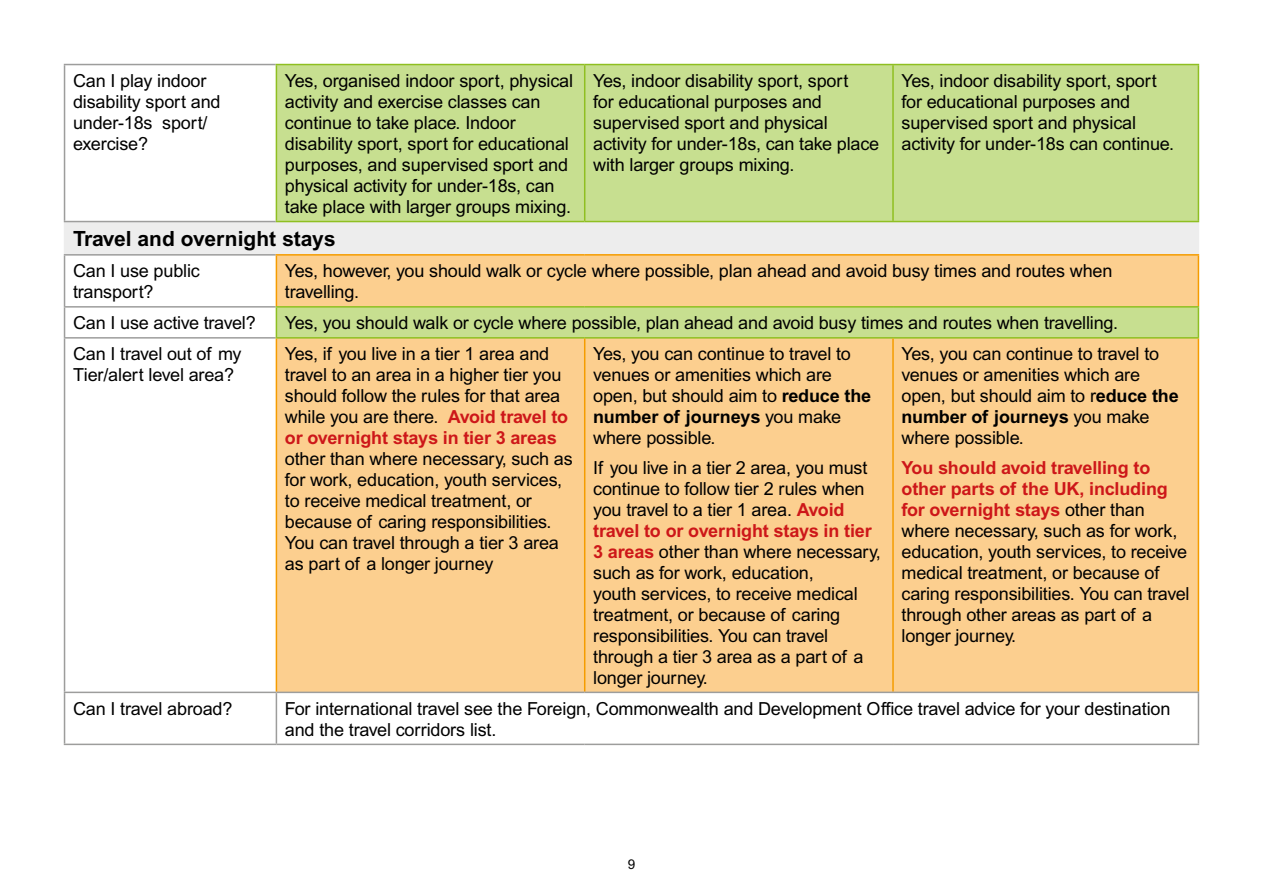
<style>
.page{position:relative;width:1263px;height:893px;background:#fff}
.page>*{position:absolute;margin:0;border:0;box-sizing:border-box;transform-origin:0 0}
.H1_table_header{font:700 21px "Arial SFMT";color:#000}
.P_table_body{font:18px/21px "Arial SFMT";letter-spacing:-.01em;color:#000}
.t1{font:13.5px "Arial SFMT";color:#000}
.s1{font-weight:700;color:#cd1719}
.s2{font-weight:700}
</style>
<div class="page">
<div style="left:277px;top:65px;width:921px;height:156px;background:#c7df90"></div>
<div style="left:65px;top:222px;width:1133px;height:33px;background:#ededed"></div>
<svg style="left:277px;top:256px;width:921px;height:436px;background:#f8d08f"></svg>
<hr style="left:64px;top:222px;width:1px;height:32px;background:#ededed">
<hr style="left:1198px;top:222px;width:1px;height:32px;background:#ededed">
<hr style="left:64px;top:64px;width:212px;height:1px;background:#9d9d9c">
<hr style="left:64px;top:65px;width:1px;height:156px;background:#9d9d9c">
<hr style="left:64px;top:254px;width:212px;height:2px;background:#9d9d9c">
<hr style="left:64px;top:256px;width:1px;height:50px;background:#9d9d9c">
<hr style="left:64px;top:306px;width:212px;height:2px;background:#9d9d9c">
<hr style="left:64px;top:744px;width:212px;height:1px;background:#9d9d9c">
<svg style="left:64px;top:308px;width:1px;height:29px"></svg>
<hr style="left:64px;top:337px;width:212px;height:2px;background:#9d9d9c">
<hr style="left:64px;top:339px;width:1px;height:353px;background:#9d9d9c">
<hr style="left:64px;top:692px;width:212px;height:1px;background:#9d9d9c">
<hr style="left:64px;top:693px;width:1px;height:51px;background:#9d9d9c">
<hr style="left:276px;top:64px;width:309px;height:1px;background:#8fbf21">
<hr style="left:276px;top:65px;width:1px;height:156px;background:#8fbf21">
<hr style="left:585px;top:64px;width:308px;height:1px;background:#8fbf21">
<hr style="left:584px;top:65px;width:1px;height:156px;background:#8fbf21">
<hr style="left:893px;top:64px;width:306px;height:1px;background:#8fbf21">
<hr style="left:892px;top:65px;width:2px;height:156px;background:#8fbf21">
<hr style="left:1198px;top:65px;width:1px;height:156px;background:#8fbf21">
<hr style="left:276px;top:306px;width:309px;height:2px;background:#8fbf21">
<svg style="left:276px;top:308px;width:1px;height:29px"></svg>
<hr style="left:585px;top:306px;width:308px;height:2px;background:#8fbf21">
<hr style="left:893px;top:306px;width:306px;height:2px;background:#8fbf21">
<svg style="left:1198px;top:308px;width:1px;height:29px"></svg>
<hr style="left:276px;top:337px;width:309px;height:2px;background:#8fbf21">
<hr style="left:585px;top:337px;width:308px;height:2px;background:#8fbf21">
<hr style="left:893px;top:337px;width:306px;height:2px;background:#8fbf21">
<hr style="left:276px;top:254px;width:309px;height:2px;background:#f59c00">
<hr style="left:276px;top:256px;width:1px;height:50px;background:#f59c00">
<hr style="left:585px;top:254px;width:308px;height:2px;background:#f59c00">
<hr style="left:893px;top:254px;width:306px;height:2px;background:#f59c00">
<hr style="left:1198px;top:256px;width:1px;height:50px;background:#f59c00">
<hr style="left:893px;top:221px;width:306px;height:1px;background:#8fbf21">
<hr style="left:276px;top:339px;width:1px;height:353px;background:#f59c00">
<hr style="left:584px;top:339px;width:1px;height:353px;background:#f59c00">
<hr style="left:892px;top:339px;width:2px;height:353px;background:#f59c00">
<hr style="left:1198px;top:339px;width:1px;height:353px;background:#f59c00">
<hr style="left:276px;top:221px;width:309px;height:1px;background:#8fbf21">
<hr style="left:585px;top:221px;width:308px;height:1px;background:#8fbf21">
<hr style="left:64px;top:221px;width:212px;height:1px;background:#9d9d9c">
<hr style="left:276px;top:693px;width:1px;height:51px;background:#9d9d9c">
<hr style="left:276px;top:692px;width:309px;height:1px;background:#9d9d9c">
<hr style="left:585px;top:692px;width:308px;height:1px;background:#9d9d9c">
<hr style="left:893px;top:692px;width:306px;height:1px;background:#9d9d9c">
<hr style="left:1198px;top:693px;width:1px;height:51px;background:#9d9d9c">
<hr style="left:276px;top:744px;width:309px;height:1px;background:#9d9d9c">
<hr style="left:585px;top:744px;width:308px;height:1px;background:#9d9d9c">
<hr style="left:893px;top:744px;width:306px;height:1px;background:#9d9d9c">
<p class="P_table_body" style="left:73px;top:70px;width:149px">Can I play indoor disability sport and under-18s sport/ exercise?</p>
<p class="P_table_body" style="left:285px;top:70px;width:290px">Yes, organised indoor sport, physical activity and exercise classes can continue to take place. Indoor disability sport, sport for educational purposes, and supervised sport and physical activity for under-18s, can take place with larger groups mixing.</p>
<p class="P_table_body" style="left:593px;top:70px;width:288px">Yes, indoor disability sport, sport<br>for educational purposes and supervised sport and physical activity for under-18s, can take place with larger groups mixing.</p>
<p class="P_table_body" style="left:901px;top:70px;width:274px">Yes, indoor disability sport, sport for educational purposes and supervised sport and physical activity for under-18s can continue.</p>
<h1 class="H1_table_header" style="left:73px;top:227px;width:264px">Travel and overnight stays</h1>
<p class="P_table_body" style="left:73px;top:260px;width:128px">Can I use public transport?</p>
<p class="P_table_body" style="left:285px;top:260px;width:829px">Yes, however, you should walk or cycle where possible, plan ahead and avoid busy times and routes when travelling.</p>
<p class="P_table_body" style="left:73px;top:312px;width:184px">Can I use active travel?</p>
<p class="P_table_body" style="left:285px;top:312px;width:835px">Yes, you should walk or cycle where possible, plan ahead and avoid busy times and routes when travelling.</p>
<p class="P_table_body" style="left:73px;top:343px;width:170px">Can I travel out of my<br>Tier/alert level area?</p>
<p class="P_table_body" style="left:285px;top:343px;width:289px">Yes, if you live in a tier 1 area and travel to an area in a higher tier you should follow the rules for that area while you are there. <span class="s1">Avoid travel to or overnight stays in tier 3 areas </span>other than where necessary, such as for work, education, youth services, to receive medical treatment, or because of caring responsibilities.<br>You can travel through a tier 3 area as part of a longer journey</p>
<p class="P_table_body" style="left:593px;top:343px;width:280px">Yes, you can continue to travel to venues or amenities which are open, but should aim to <span class="s2">reduce the number of journeys</span> you make where possible.</p>
<p class="P_table_body" style="left:901px;top:343px;width:279px">Yes, you can continue to travel to venues or amenities which are open, but should aim to r<span class="s2">educe the number of journeys</span> you make where possible.</p>
<p class="P_table_body" style="left:901px;top:457px;width:290px"><span class="s1">You should avoid travelling to other parts of the UK, including for overnight stays</span> other than where necessary, such as for work, education, youth services, to receive medical treatment, or because of caring responsibilities. You can travel through other areas as part of a longer journey.</p>
<p class="P_table_body" style="left:593px;top:457px;width:289px">If you live in a tier 2 area, you must continue to follow tier 2 rules when you travel to a tier 1 area. <span class="s1">Avoid travel to or overnight stays in tier<br>3 areas</span> other than where necessary, such as for work, education,<br>youth services, to receive medical treatment, or because of caring responsibilities. You can travel through a tier 3 area as a part of a longer journey.</p>
<p class="P_table_body" style="left:73px;top:698px;width:161px">Can I travel abroad?</p>
<p class="P_table_body" style="left:285px;top:698px;width:887px">For international travel see the Foreign, Commonwealth and Development Office travel advice for your destination and the travel corridors list.</p>
<p class="t1" style="left:628px;top:857px;width:9px">9</p>
</div>
